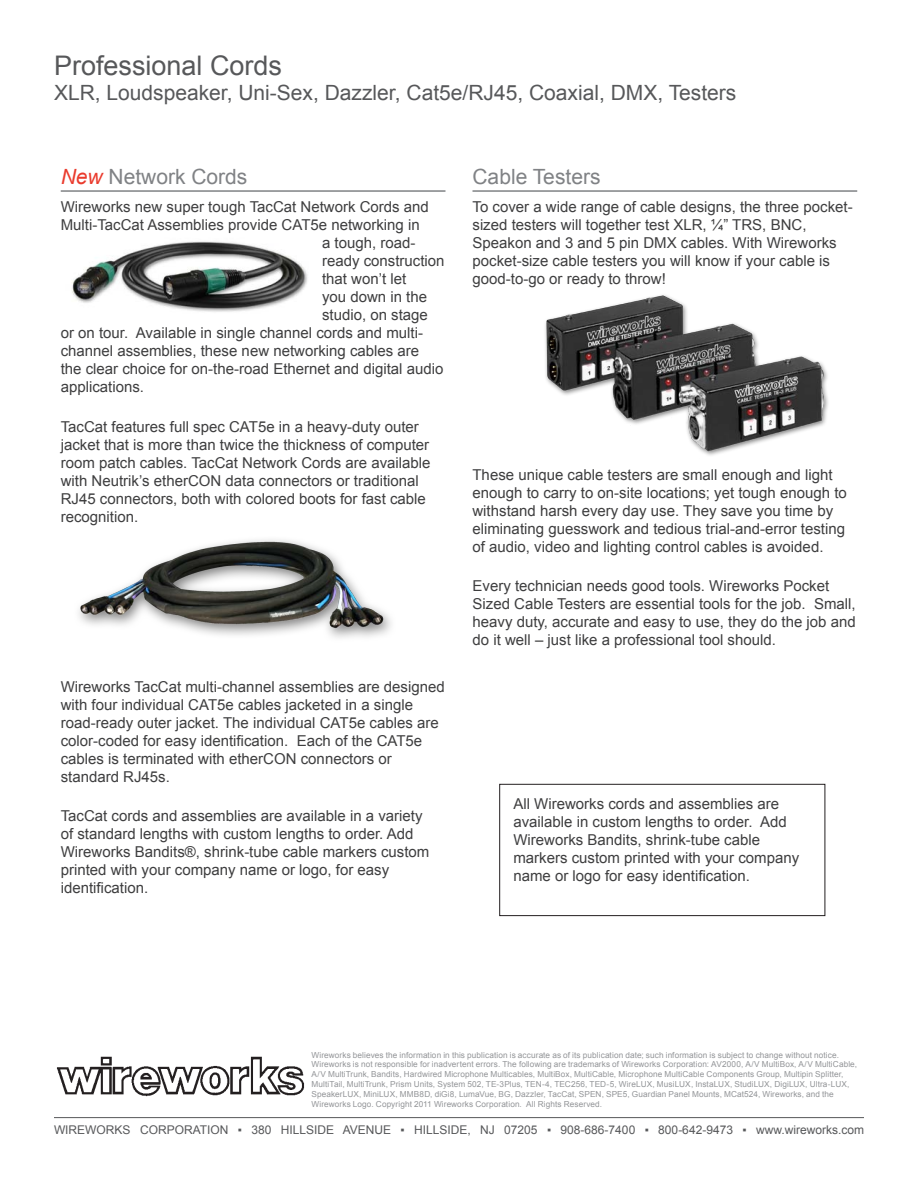
<style>
.page{position:relative;width:918px;height:1188px;background:#fff}
.page>*{position:absolute;margin:0;border:0;box-sizing:border-box;transform-origin:0 0}
.TITLE_-_Front{font:27px "Arial";color:#57585a}
.SUB_TITLE_-_Front_co{font:21px "Arial";color:#57585a}
.Front_-_Body_Text{font:21px "Arial";color:#808285}
.Body_Text{font:15px/18px "Arial";color:#3e3e3f}
.t1{font:12px "Arial";color:#57585a}
.t2{font:8.25px/9.9px "Arial";letter-spacing:.01em;color:#939598}
.s1{font-style:italic;color:#ea3b2d}
</style>
<div class="page">
<hr style="left:54px;top:1117px;width:810px;height:1px;background:#57585a">
<img style="left:56px;top:1056px;width:249px;height:40px">
<hr style="left:61px;top:190px;width:385px;height:2px;background:#808285">
<img style="left:79px;top:539px;width:312px;height:99px">
<hr style="left:472px;top:190px;width:385px;height:2px;background:#808285">
<img style="left:72px;top:241px;width:236px;height:71px">
<img style="left:545px;top:295px;width:283px;height:161px">
<div style="left:500px;top:784px;width:325px;height:132px;border:1px solid #231f20"></div>
<p class="TITLE_-_Front" style="left:54px;top:47px;width:230px">Professional Cords</p>
<p class="SUB_TITLE_-_Front_co" style="left:54px;top:79px;width:684px">XLR, Loudspeaker, Uni-Sex, Dazzler, Cat5e/RJ45, Coaxial, DMX, Testers</p>
<p class="Front_-_Body_Text" style="left:61px;top:162px;width:188px"><span class="s1">New</span> Network Cords</p>
<p class="Body_Text" style="left:61px;top:198px;width:370px">Wireworks new super tough TacCat Network Cords and</p>
<p class="Body_Text" style="left:61px;top:216px;width:361px">Multi-TacCat Assemblies provide CAT5e networking in</p>
<p class="Body_Text" style="left:322px;top:234px;width:95px">a tough, road-</p>
<p class="Body_Text" style="left:322px;top:252px;width:124px">ready construction</p>
<p class="Body_Text" style="left:322px;top:270px;width:86px">that won’t let</p>
<p class="Body_Text" style="left:322px;top:288px;width:107px">you down in the</p>
<p class="Body_Text" style="left:322px;top:306px;width:107px">studio, on stage</p>
<p class="Body_Text" style="left:61px;top:324px;width:364px">or on tour. Available in single channel cords and multi-</p>
<p class="Body_Text" style="left:61px;top:342px;width:360px">channel assemblies, these new networking cables are</p>
<p class="Body_Text" style="left:61px;top:360px;width:384px">the clear choice for on-the-road Ethernet and digital audio</p>
<p class="Body_Text" style="left:61px;top:378px;width:85px">applications.</p>
<p class="Body_Text" style="left:61px;top:418px;width:371px">TacCat features full spec CAT5e in a heavy-duty outer jacket that is more than twice the thickness of computer room patch cables. TacCat Network Cords are available with Neutrik’s etherCON data connectors or traditional RJ45 connectors, both with colored boots for fast cable recognition.</p>
<p class="Body_Text" style="left:61px;top:677px;width:385px">Wireworks TacCat multi-channel assemblies are designed with four individual CAT5e cables jacketed in a single road-ready outer jacket. The individual CAT5e cables are color-coded for easy identification. Each of the CAT5e cables is terminated with etherCON connectors or standard RJ45s.</p>
<p class="Body_Text" style="left:61px;top:807px;width:370px">TacCat cords and assemblies are available in a variety of standard lengths with custom lengths to order. Add Wireworks Bandits®, shrink-tube cable markers custom printed with your company name or logo, for easy identification.</p>
<p class="Front_-_Body_Text" style="left:472px;top:162px;width:130px">Cable Testers</p>
<p class="Body_Text" style="left:472px;top:198px;width:382px">To cover a wide range of cable designs, the three pocket&shy;sized testers will together test XLR, ¼” TRS, BNC, Speakon and 3 and 5 pin DMX cables. With Wireworks pocket-size cable testers you will know if your cable is good-to-go or ready to throw!</p>
<p class="Body_Text" style="left:472px;top:466px;width:376px">These unique cable testers are small enough and light enough to carry to on-site locations; yet tough enough to withstand harsh every day use. They save you time by eliminating guesswork and tedious trial-and-error testing of audio, video and lighting control cables is avoided.</p>
<p class="Body_Text" style="left:472px;top:577px;width:385px">Every technician needs good tools. Wireworks Pocket Sized Cable Testers are essential tools for the job. Small, heavy duty, accurate and easy to use, they do the job and do it well – just like a professional tool should.</p>
<p class="Body_Text" style="left:513px;top:795px;width:287px">All Wireworks cords and assemblies are available in custom lengths to order. Add Wireworks Bandits, shrink-tube cable markers custom printed with your company name or logo for easy identification.</p>
<p class="t2" style="left:312px;top:1050px;width:547px">Wireworks believes the information in this publication is accurate as of its publication date; such information is subject to change without notice.<br>Wireworks is not responsible for inadvertent errors. The following are trademarks of Wireworks Corporation: AV2000, A/V MultiBox, A/V MultiCable, A/V MultiTrunk, Bandits, Hardwired Microphone Multicables, MultiBox, MultiCable, Microphone MultiCable Components Group, Multipin Splitter, MultiTail, MultiTrunk, Prism Units, System 502, TE-3Plus, TEN-4, TEC256, TED-5, WireLUX, MusiLUX, InstaLUX, StudiLUX, DigiLUX, Ultra-LUX, SpeakerLUX, MiniLUX, MMB8D, diGi8, LumaVue, BG, Dazzler, TacCat, SPEN, SPE5, Guardian Panel Mounts, MCat524, Wireworks, and the Wireworks Logo. Copyright 2011 Wireworks Corporation. All Rights Reserved.</p>
<p class="t1" style="left:54px;top:1122px;width:812px">WIREWORKS CORPORATION ▪ 380 HILLSIDE AVENUE ▪ HILLSIDE, NJ 07205 ▪ 908-686-7400 ▪ 800-642-9473 ▪ www.wireworks.com</p>
</div>
